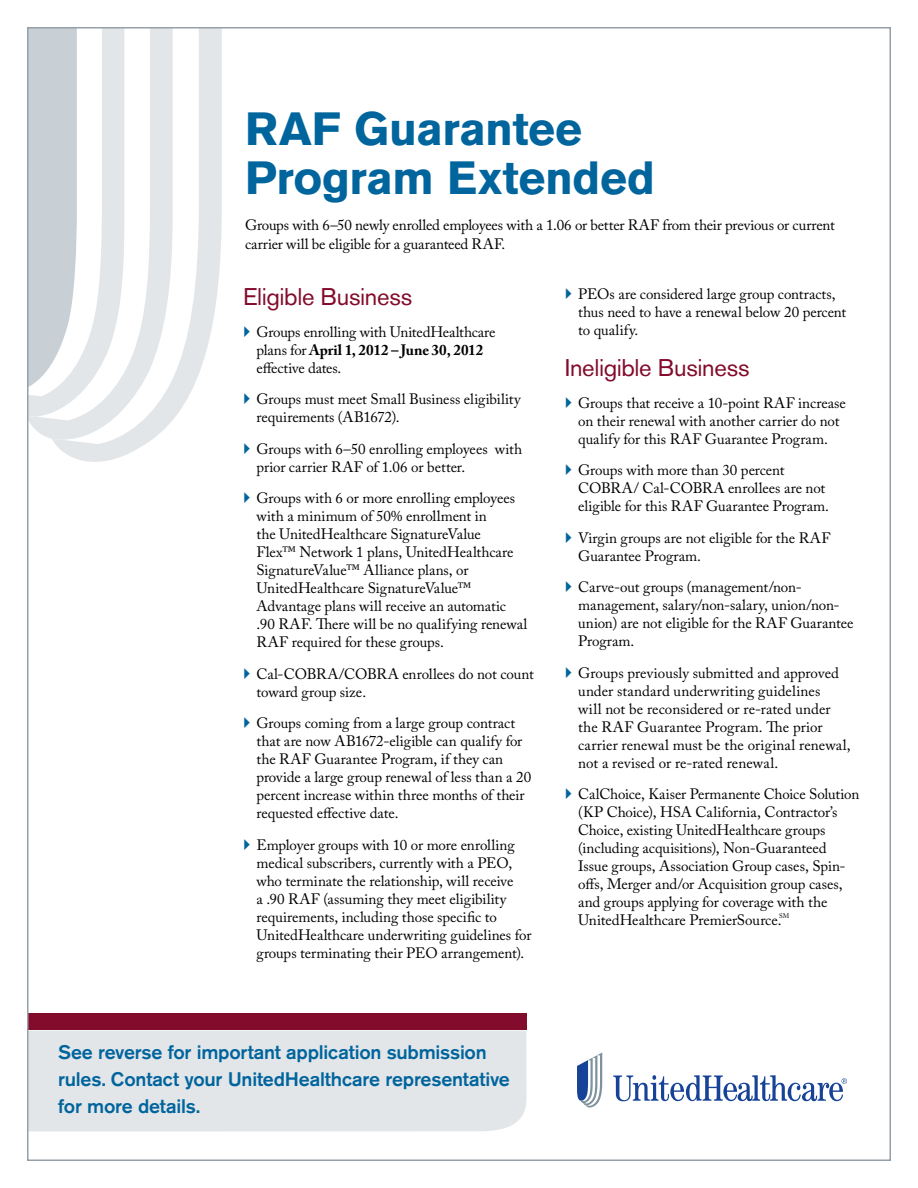
<style>
.page{position:relative;width:918px;height:1188px;background:#fff}
.page>*{position:absolute;margin:0;border:0;box-sizing:border-box;transform-origin:0 0}
.t1{font:700 46.2px/49.2px "Akzidenz Grotesk Std";letter-spacing:-.01em;color:#00649d}
.t2{font:24px "Akzidenz Grotesk Std";letter-spacing:-.015em;color:#830b2c}
.t3{font:500 19.5px/27px "Akzidenz Grotesk Std";letter-spacing:-.01em;color:#00649d}
.t4{font:15px/18px "Adobe Caslon Pro";letter-spacing:-.005em;color:#000}
.t5{font:6.6px "Adobe Caslon Pro";color:#000}
.s1{font-weight:700}
</style>
<div class="page">
<div style="left:30px;top:1031px;width:496px;height:101px;background:#e3e6e9"></div>
<div style="left:27px;top:1013px;width:499px;height:16px;background:#830b2c"></div>
<svg style="left:52px;top:30px;width:170px;height:432px"></svg>
<svg style="left:30px;top:30px;width:94px;height:387px"></svg>
<svg style="left:613px;top:1075px;width:234px;height:26px"></svg>
<svg style="left:577px;top:1052px;width:25px;height:56px"></svg>
<h1 class="t1" style="left:245px;top:104px;width:411px">RAF Guarantee<br>Program Extended</h1>
<p class="t4" style="left:245px;top:215px;width:591px;line-height:19.5px">Groups with 6–50 newly enrolled employees with a 1.06 or better RAF from their previous or current carrier will be eligible for a guaranteed RAF.</p>
<h2 class="t2" style="left:243px;top:283px;width:171px">Eligible Business</h2>
<p class="t4" style="left:256px;top:323px;width:241px">Groups enrolling with UnitedHealthcare plans for <span class="s1">April 1, 2012 – June 30, 2012 </span>effective dates.</p>
<p class="t4" style="left:257px;top:390px;width:266px">Groups must meet Small Business eligibility requirements (AB1672).</p>
<p class="t4" style="left:257px;top:440px;width:267px">Groups with 6–50 enrolling employees with prior carrier RAF of 1.06 or better.</p>
<p class="t4" style="left:257px;top:489px;width:272px">Groups with 6 or more enrolling employees with a minimum of 50% enrollment in<br>the UnitedHealthcare SignatureValue<br>Flex™ Network 1 plans, UnitedHealthcare SignatureValue™ Alliance plans, or UnitedHealthcare SignatureValue™ Advantage plans will receive an automatic .90 RAF. There will be no qualifying renewal RAF required for these groups.</p>
<p class="t4" style="left:257px;top:665px;width:279px">Cal-COBRA/COBRA enrollees do not count toward group size.</p>
<p class="t4" style="left:257px;top:714px;width:276px">Groups coming from a large group contract that are now AB1672-eligible can qualify for the RAF Guarantee Program, if they can provide a large group renewal of less than a 20 percent increase within three months of their requested effective date.</p>
<p class="t4" style="left:257px;top:836px;width:277px">Employer groups with 10 or more enrolling medical subscribers, currently with a PEO, who terminate the relationship, will receive<br>a .90 RAF (assuming they meet eligibility requirements, including those specific to UnitedHealthcare underwriting guidelines for groups terminating their PEO arrangement).</p>
<p class="t4" style="left:578px;top:285px;width:270px">PEOs are considered large group contracts, thus need to have a renewal below 20 percent to qualify.</p>
<h2 class="t2" style="left:565px;top:353px;width:186px">Ineligible Business</h2>
<p class="t4" style="left:578px;top:393px;width:269px">Groups that receive a 10-point RAF increase on their renewal with another carrier do not qualify for this RAF Guarantee Program.</p>
<p class="t4" style="left:578px;top:461px;width:252px">Groups with more than 30 percent<br>COBRA/ Cal-COBRA enrollees are not eligible for this RAF Guarantee Program.</p>
<p class="t4" style="left:578px;top:528px;width:254px">Virgin groups are not eligible for the RAF<br>Guarantee Program.</p>
<p class="t4" style="left:578px;top:578px;width:277px">Carve-out groups (management/non&shy;management, salary/non-salary, union/non&shy;union) are not eligible for the RAF Guarantee Program.</p>
<p class="t4" style="left:578px;top:663px;width:274px">Groups previously submitted and approved under standard underwriting guidelines<br>will not be reconsidered or re-rated under the RAF Guarantee Program. The prior carrier renewal must be the original renewal, not a revised or re-rated renewal.</p>
<p class="t4" style="left:578px;top:785px;width:283px">CalChoice, Kaiser Permanente Choice Solution (KP Choice), HSA California, Contractor’s Choice, existing UnitedHealthcare groups (including acquisitions), Non-Guaranteed Issue groups, Association Group cases, Spin&shy;offs, Merger and/or Acquisition group cases, and groups applying for coverage with the UnitedHealthcare PremierSource.</p>
<p class="t5" style="left:779px;top:912px;width:12px">SM</p>
<h3 class="t3" style="left:58px;top:1039px;width:453px">See reverse for important application submission rules. Contact your UnitedHealthcare representative for more details.</h3>
</div>
